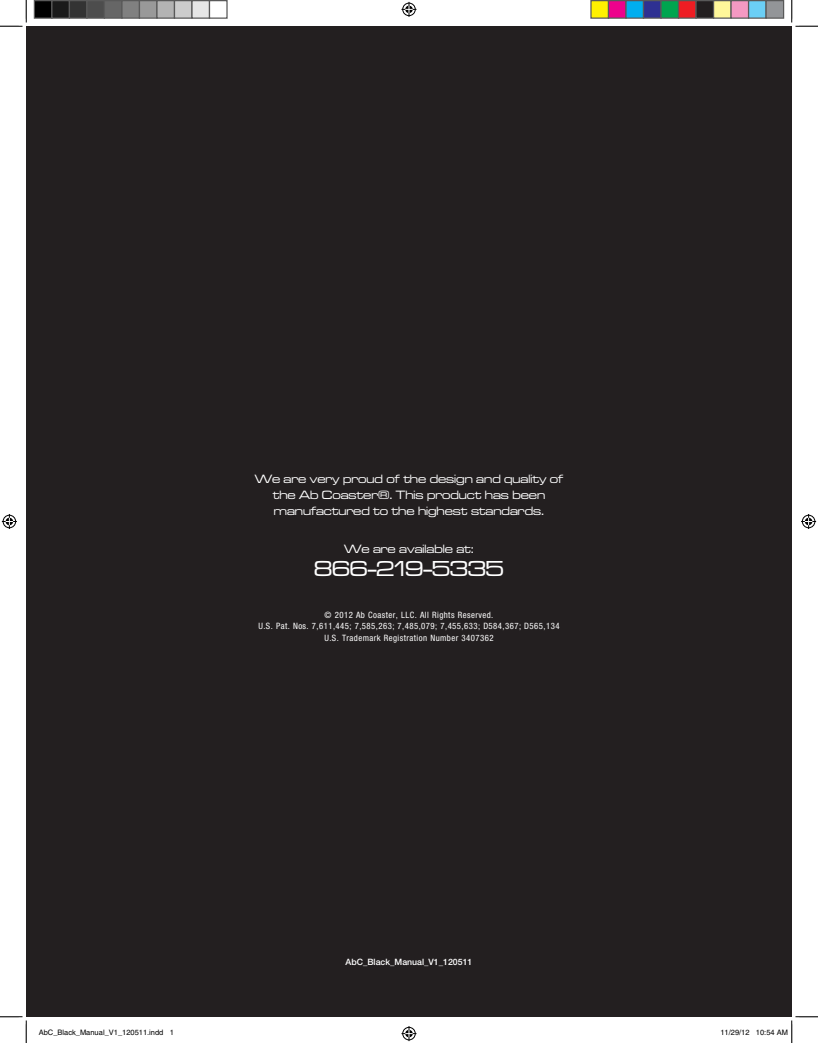
<style>
.page{position:relative;width:818px;height:1043px;background:#fff}
.page>*{position:absolute;margin:0;border:0;box-sizing:border-box;transform-origin:0 0}
.t1{font:22.5px "Microgramma D Medi Exte";color:#fff}
.t2{font:12.5px/16.2px "Microgramma D Medi Exte";color:#fff;text-align:center}
.t3{font:condensed 8.75px/11.2px "Helvetica Neue LT Std";letter-spacing:.05em;color:#fff;text-align:center}
.t4{font:500 8.75px "Helvetica Neue LT Std";color:#fff}
.t5{font:7.5px "Helvetica";color:#000}
</style>
<div class="page">
<div style="left:26px;top:26px;width:765px;height:990px;background:#231f20"></div>
<svg style="left:0;top:0;width:27px;height:27px"></svg>
<svg style="left:0;top:1016px;width:27px;height:26px"></svg>
<svg style="left:791px;top:0;width:27px;height:27px"></svg>
<svg style="left:401px;top:2px;width:15px;height:15px"></svg>
<svg style="left:401px;top:1026px;width:15px;height:15px"></svg>
<svg style="left:2px;top:514px;width:15px;height:15px"></svg>
<svg style="left:801px;top:514px;width:15px;height:15px"></svg>
<div style="left:34px;top:1px;width:18px;height:17px;background:#000"></div>
<div style="left:34px;top:0;width:18px;height:19px;border:1px solid #595959"></div>
<div style="left:52px;top:1px;width:17px;height:17px;background:#1a1a1a"></div>
<div style="left:51px;top:0;width:19px;height:19px;border:1px solid #595959"></div>
<div style="left:69px;top:1px;width:18px;height:17px;background:#333"></div>
<div style="left:69px;top:0;width:19px;height:19px;border:1px solid #595959"></div>
<div style="left:87px;top:1px;width:17px;height:17px;background:#4d4d4d"></div>
<div style="left:86px;top:0;width:19px;height:19px;border:1px solid #595959"></div>
<div style="left:104px;top:1px;width:18px;height:17px;background:#666"></div>
<div style="left:104px;top:0;width:18px;height:19px;border:1px solid #595959"></div>
<div style="left:122px;top:1px;width:17px;height:17px;background:#808080"></div>
<div style="left:121px;top:0;width:19px;height:19px;border:1px solid #595959"></div>
<div style="left:139px;top:1px;width:18px;height:17px;background:#999"></div>
<div style="left:139px;top:0;width:19px;height:19px;border:1px solid #595959"></div>
<div style="left:157px;top:1px;width:17px;height:17px;background:#b3b3b3"></div>
<div style="left:156px;top:0;width:19px;height:19px;border:1px solid #595959"></div>
<div style="left:174px;top:1px;width:18px;height:17px;background:#ccc"></div>
<div style="left:174px;top:0;width:18px;height:19px;border:1px solid #595959"></div>
<div style="left:192px;top:1px;width:17px;height:17px;background:#e6e6e6"></div>
<div style="left:191px;top:0;width:19px;height:19px;border:1px solid #595959"></div>
<div style="left:209px;top:0;width:19px;height:19px;border:1px solid #595959"></div>
<div style="left:591px;top:1px;width:17px;height:17px;background:#fff101"></div>
<div style="left:590px;top:0;width:19px;height:19px;border:1px solid #595959"></div>
<div style="left:608px;top:1px;width:18px;height:17px;background:#ed028c"></div>
<div style="left:608px;top:0;width:18px;height:19px;border:1px solid #595959"></div>
<div style="left:626px;top:1px;width:17px;height:17px;background:#00aeef"></div>
<div style="left:625px;top:0;width:19px;height:19px;border:1px solid #595959"></div>
<div style="left:643px;top:1px;width:18px;height:17px;background:#2e3092"></div>
<div style="left:642px;top:0;width:19px;height:19px;border:1px solid #595959"></div>
<div style="left:661px;top:1px;width:17px;height:17px;background:#00a54f"></div>
<div style="left:660px;top:0;width:19px;height:19px;border:1px solid #595959"></div>
<div style="left:678px;top:1px;width:18px;height:17px;background:#ee1d23"></div>
<div style="left:678px;top:0;width:18px;height:19px;border:1px solid #595959"></div>
<div style="left:696px;top:1px;width:17px;height:17px;background:#231f20"></div>
<div style="left:695px;top:0;width:19px;height:19px;border:1px solid #595959"></div>
<div style="left:713px;top:1px;width:18px;height:17px;background:#fff79a"></div>
<div style="left:712px;top:0;width:19px;height:19px;border:1px solid #595959"></div>
<div style="left:731px;top:1px;width:17px;height:17px;background:#f499c2"></div>
<div style="left:730px;top:0;width:19px;height:19px;border:1px solid #595959"></div>
<div style="left:748px;top:1px;width:18px;height:17px;background:#6bcff6"></div>
<div style="left:748px;top:0;width:18px;height:19px;border:1px solid #595959"></div>
<div style="left:766px;top:1px;width:17px;height:17px;background:#939598"></div>
<div style="left:765px;top:0;width:19px;height:19px;border:1px solid #595959"></div>
<svg style="left:756px;top:1015px;width:62px;height:27px"></svg>
<h2 class="t2" style="left:255px;top:469px;width:310px">We are very proud of the design and quality of the Ab Coaster®. This product has been manufactured to the highest standards.</h2>
<h2 class="t2" style="left:344px;top:539px;width:131px">We are available at:</h2>
<h1 class="t1" style="left:314px;top:554px;width:191px">866-219-5335</h1>
<p class="t3" style="left:258px;top:609px;width:302px">© 2012 Ab Coaster, LLC. All Rights Reserved.<br>U.S. Pat. Nos. 7,611,445; 7,585,263; 7,485,079; 7,455,633; D584,367; D565,134<br>U.S. Trademark Registration Number 3407362</p>
<p class="t4" style="left:345px;top:956px;width:128px">AbC_Black_Manual_V1_120511</p>
<p class="t5" style="left:39px;top:1028px;width:137px">AbC_Black_Manual_V1_120511.indd 1</p>
<p class="t5" style="left:720px;top:1028px;width:69px">11/29/12 10:54 AM</p>
</div>
